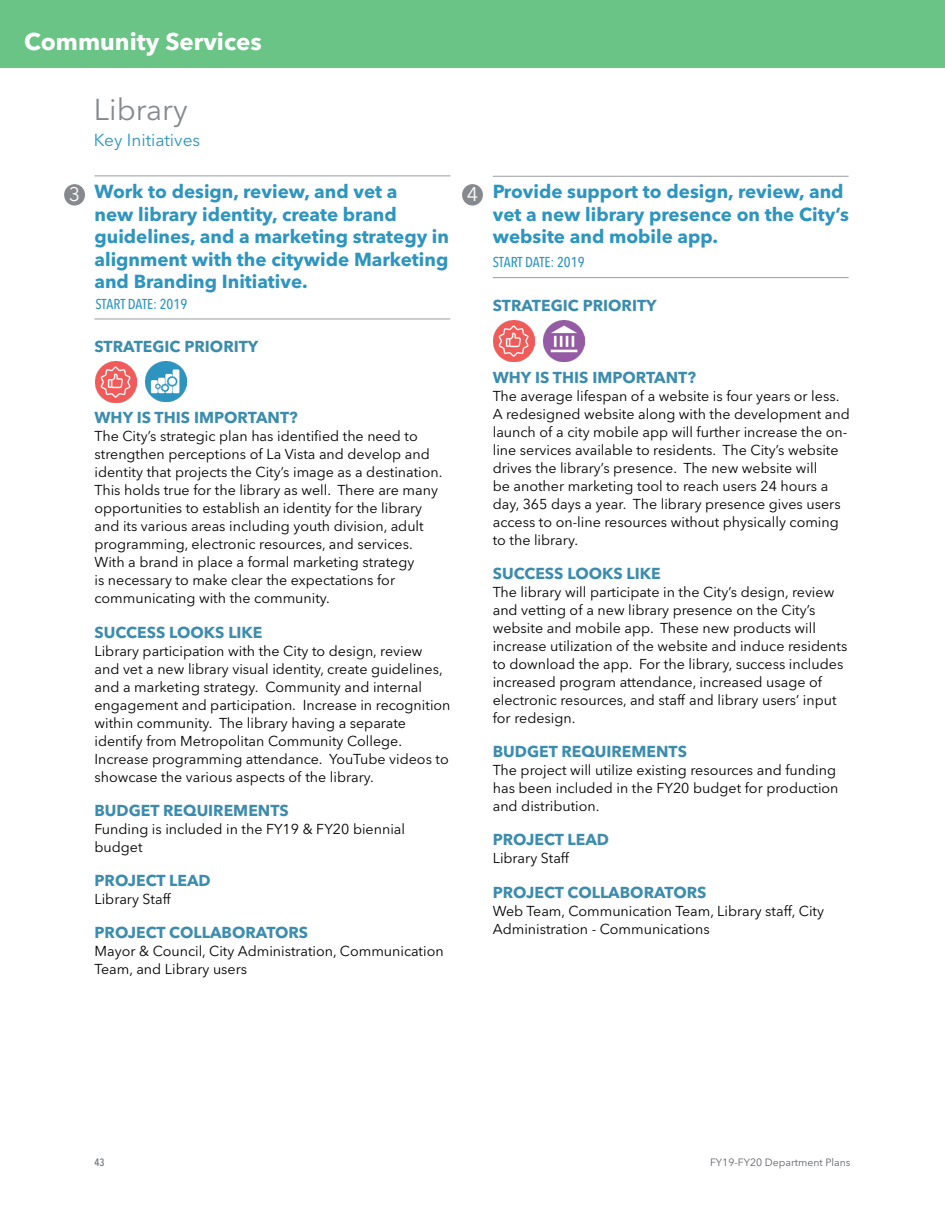
<style>
.page{position:relative;width:945px;height:1215px;background:#fff}
.page>*{position:absolute;margin:0;border:0;box-sizing:border-box;transform-origin:0 0}
.Budget_Title_Left{font:30px "Avenir Next LT Pro";color:#868a8e}
.t1{font:700 24px "Avenir Next LT Pro";color:#fff}
.Copy{font:19.5px "Avenir Next LT Pro";color:#fff}
.Head{font:700 18.75px/22.5px "Avenir Next LT Pro";color:#2d95bf}
.Copy-2{font:17.25px "Avenir Next LT Pro";color:#2c94be}
.Head-2{font:700 15.75px "Avenir Next LT Pro";color:#3c8cad}
.Copy-3{font:14.25px/18px "Avenir Next LT Pro";color:#000}
.Subhead{font:500 condensed 14.25px "Avenir Next LT Pro";letter-spacing:-.005em;color:#2d95bf}
.t2{font:10.5px "Avenir Next LT Pro";color:#5f6369}
.t3{font:500 condensed 10.5px "Avenir Next LT Pro";color:#5f6369}
</style>
<div class="page">
<div style="left:0;top:0;width:945px;height:68px;background:#69c485"></div>
<hr style="left:94px;top:176px;width:356px;height:1px;background:#868a8e">
<hr style="left:94px;top:319px;width:356px;height:1px;background:#868a8e">
<div style="left:64px;top:184px;width:21px;height:22px;background:#868a8e;border-radius:50%"></div>
<img style="left:96px;top:362px;width:41px;height:40px">
<img style="left:146px;top:361px;width:40px;height:41px">
<hr style="left:493px;top:176px;width:356px;height:1px;background:#868a8e">
<hr style="left:493px;top:277px;width:356px;height:1px;background:#868a8e">
<div style="left:462px;top:184px;width:21px;height:22px;background:#868a8e;border-radius:50%"></div>
<img style="left:494px;top:321px;width:41px;height:40px">
<img style="left:544px;top:321px;width:40px;height:40px">
<h2 class="t1" style="left:24px;top:26px;width:239px">Community Services</h2>
<p class="Copy" style="left:69px;top:183px;width:13px">3</p>
<p class="Budget_Title_Left" style="left:94px;top:92px;width:95px">Library</p>
<p class="Copy-2" style="left:94px;top:130px;width:108px">Key Initiatives</p>
<p class="Head" style="left:94px;top:180px;width:356px">Work to design, review, and vet a<br>new library identity, create brand guidelines, and a marketing strategy in alignment with the citywide Marketing and Branding Initiative.</p>
<p class="Subhead" style="left:95px;top:296px;width:93px">START DATE: 2019</p>
<p class="Head-2" style="left:94px;top:337px;width:165px">STRATEGIC PRIORITY</p>
<p class="Head-2" style="left:94px;top:408px;width:205px">WHY IS THIS IMPORTANT?</p>
<p class="Copy-3" style="left:94px;top:427px;width:349px">The City’s strategic plan has identified the need to strengthen perceptions of La Vista and develop and identity that projects the City’s image as a destination.<br>This holds true for the library as well. There are many opportunities to establish an identity for the library and its various areas including youth division, adult programming, electronic resources, and services.<br>With a brand in place a formal marketing strategy<br>is necessary to make clear the expectations for communicating with the community.</p>
<p class="Head-2" style="left:94px;top:622px;width:169px">SUCCESS LOOKS LIKE</p>
<p class="Copy-3" style="left:94px;top:642px;width:358px">Library participation with the City to design, review and vet a new library visual identity, create guidelines, and a marketing strategy. Community and internal engagement and participation. Increase in recognition within community. The library having a separate identify from Metropolitan Community College.<br>Increase programming attendance. YouTube videos to showcase the various aspects of the library.</p>
<p class="Head-2" style="left:94px;top:801px;width:196px">BUDGET REQUIREMENTS</p>
<p class="Copy-3" style="left:94px;top:820px;width:312px">Funding is included in the FY19 &amp; FY20 biennial budget</p>
<p class="Head-2" style="left:94px;top:871px;width:118px">PROJECT LEAD</p>
<p class="Copy-3" style="left:94px;top:890px;width:78px">Library Staff</p>
<p class="Head-2" style="left:94px;top:923px;width:215px">PROJECT COLLABORATORS</p>
<p class="Copy-3" style="left:94px;top:942px;width:351px">Mayor &amp; Council, City Administration, Communication<br>Team, and Library users</p>
<p class="Copy" style="left:467px;top:183px;width:13px">4</p>
<p class="Head" style="left:493px;top:180px;width:358px">Provide support to design, review, and vet a new library presence on the City’s website and mobile app.</p>
<p class="Subhead" style="left:493px;top:253px;width:93px">START DATE: 2019</p>
<p class="Head-2" style="left:493px;top:296px;width:165px">STRATEGIC PRIORITY</p>
<p class="Head-2" style="left:493px;top:368px;width:205px">WHY IS THIS IMPORTANT?</p>
<p class="Copy-3" style="left:493px;top:387px;width:359px">The average lifespan of a website is four years or less.<br>A redesigned website along with the development and launch of a city mobile app will further increase the on&shy;line services available to residents. The City’s website drives the library’s presence. The new website will<br>be another marketing tool to reach users 24 hours a day, 365 days a year. The library presence gives users access to on-line resources without physically coming to the library.</p>
<p class="Head-2" style="left:493px;top:564px;width:169px">SUCCESS LOOKS LIKE</p>
<p class="Copy-3" style="left:493px;top:583px;width:356px">The library will participate in the City’s design, review and vetting of a new library presence on the City’s website and mobile app. These new products will increase utilization of the website and induce residents to download the app. For the library, success includes increased program attendance, increased usage of electronic resources, and staff and library users’ input for redesign.</p>
<p class="Head-2" style="left:493px;top:742px;width:196px">BUDGET REQUIREMENTS</p>
<p class="Copy-3" style="left:493px;top:761px;width:347px">The project will utilize existing resources and funding has been included in the FY20 budget for production and distribution.</p>
<p class="Head-2" style="left:493px;top:830px;width:118px">PROJECT LEAD</p>
<p class="Copy-3" style="left:493px;top:849px;width:78px">Library Staff</p>
<p class="Head-2" style="left:493px;top:883px;width:215px">PROJECT COLLABORATORS</p>
<p class="Copy-3" style="left:493px;top:902px;width:333px">Web Team, Communication Team, Library staff, City<br>Administration - Communications</p>
<p class="t3" style="left:94px;top:1156px;width:12px">43</p>
<p class="t2" style="left:710px;top:1156px;width:142px">FY19-FY20 Department Plans</p>
</div>
